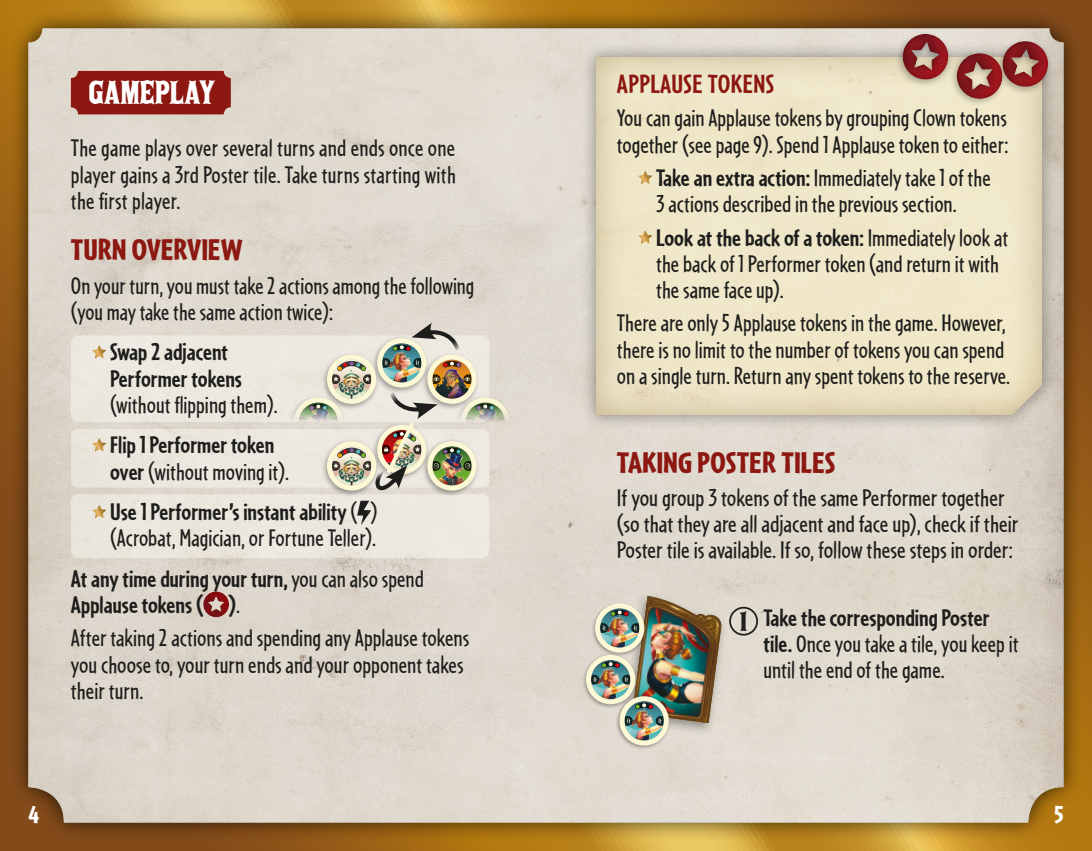
<style>
.page{position:relative;width:1092px;height:851px;background:#fff}
.page>*{position:absolute;margin:0;border:0;box-sizing:border-box;transform-origin:0 0}
.t1{font:900 31.25px "Cafeteria";letter-spacing:.01em;color:#8c1811}
.t2{font:30px "aka Posse";color:#fff}
.t3{font:700 27.5px "Cafeteria";letter-spacing:.01em;color:#8c1811}
.t4{font:25px/26.2px "Cafeteria";color:#1d1d1b}
.t5{font:700 25px/26.2px "Cafeteria";color:#1d1d1b}
.t6{font:900 25px "Cafeteria";color:#fff}
.t7{font:25px "aka Posse";color:#1d1d1b}
.s1{font-weight:400}
.s2{font-weight:700}
</style>
<div class="page">
<div style="left:0;top:0;width:1091px;height:850px;background:#1d1d1b;opacity:.75"></div>
<p class="t2" style="left:89px;top:73px;width:128px">GAMEPLAY</p>
<p class="t4" style="left:71px;top:134px;width:386px;text-align:justify">The game plays over several turns and ends once one player gains a 3rd Poster tile. Take turns starting with the first player.</p>
<p class="t1" style="left:71px;top:230px;width:173px">TURN OVERVIEW</p>
<p class="t4" style="left:71px;top:271px;width:405px">On your turn, you must take 2 actions among the following (you may take the same action twice):</p>
<p class="t5" style="left:110px;top:338px;width:133px">Swap 2 adjacent<br>Performer tokens</p>
<p class="t4" style="left:110px;top:390px;width:169px">(without flipping them).</p>
<p class="t5" style="left:110px;top:431px;width:180px">Flip 1 Performer token over <span class="s1">(without moving it).</span></p>
<p class="t4" style="left:110px;top:497px;width:269px"><span class="s2">Use 1 Performer’s instant ability</span> ( ) (Acrobat, Magician, or Fortune Teller).</p>
<p class="t5" style="left:71px;top:564px;width:354px">At any time during your turn, <span class="s1">you can also spend<br></span>Applause tokens ( )<span class="s1">.</span></p>
<p class="t4" style="left:71px;top:624px;width:400px">After taking 2 actions and spending any Applause tokens you choose to, your turn ends and your opponent takes their turn.</p>
<p class="t3" style="left:617px;top:66px;width:159px">APPLAUSE TOKENS</p>
<p class="t4" style="left:617px;top:104px;width:393px">You can gain Applause tokens by grouping Clown tokens together (see page 9). Spend 1 Applause token to either:</p>
<p class="t4" style="left:656px;top:164px;width:336px"><span class="s2">Take an extra action:</span> Immediately take 1 of the<br>3 actions described in the previous section.</p>
<p class="t4" style="left:656px;top:223px;width:353px"><span class="s2">Look at the back of a token:</span> Immediately look at the back of 1 Performer token (and return it with the same face up).</p>
<p class="t4" style="left:617px;top:309px;width:395px">There are only 5 Applause tokens in the game. However, there is no limit to the number of tokens you can spend on a single turn. Return any spent tokens to the reserve.</p>
<p class="t1" style="left:617px;top:442px;width:220px">TAKING POSTER TILES</p>
<p class="t4" style="left:617px;top:483px;width:403px">If you group 3 tokens of the same Performer together (so that they are all adjacent and face up), check if their<br>Poster tile is available. If so, follow these steps in order:</p>
<p class="t7" style="left:740px;top:605px;width:8px">1</p>
<p class="t4" style="left:763px;top:603px;width:257px"><span class="s2">Take the corresponding Poster tile.</span> Once you take a tile, you keep it until the end of the game.</p>
<p class="t6" style="left:28px;top:798px;width:12px">4</p>
<p class="t6" style="left:1054px;top:798px;width:11px">5</p>
</div>
